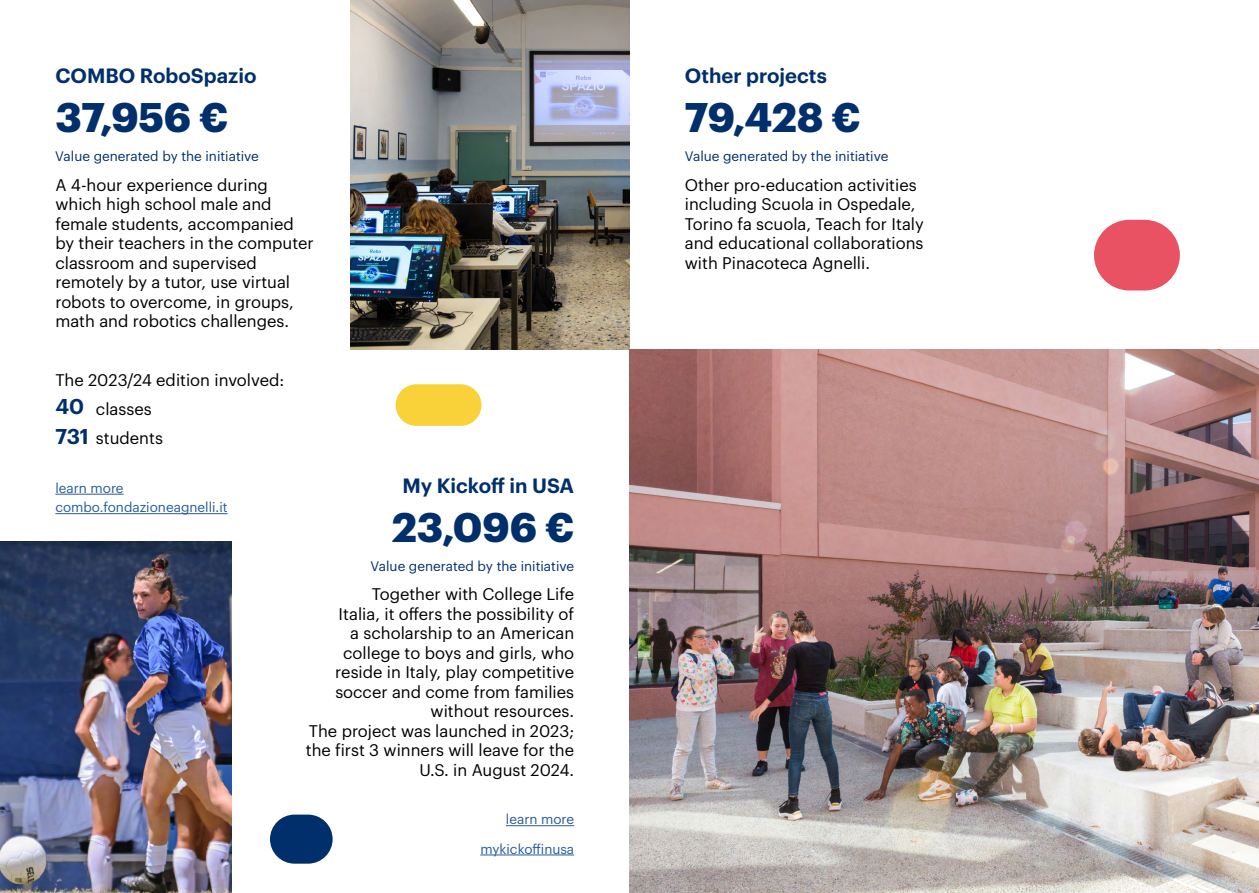
<style>
.page{position:relative;width:1259px;height:893px;background:#fff}
.page>*{position:absolute;margin:0;border:0;box-sizing:border-box;transform-origin:0 0}
.cifre_progetto{font:700 40.5px "Graphik";letter-spacing:-.005em;color:#002f6c}
.t1{font:600 21px/29.2px "Graphik";color:#002f6c}
.titolo_progetto{font:600 20.25px "Graphik";color:#002f6c}
.Testo_descrizioni_P{font:16.5px/19.5px "Graphik";color:#000}
.Citazione_grande{font:13.5px "Graphik";color:#002f6c}
.t2{font:13.5px "Graphik";color:#275b9b}
</style>
<div class="page">
<img style="left:350px;top:1px;width:279px;height:349px">
<img style="left:0;top:541px;width:232px;height:352px">
<hr style="left:55px;top:494px;width:69px;height:1px;background:#275b9b">
<hr style="left:506px;top:825px;width:68px;height:1px;background:#275b9b">
<hr style="left:55px;top:513px;width:173px;height:1px;background:#275b9b">
<hr style="left:480px;top:855px;width:94px;height:1px;background:#275b9b">
<div style="left:395px;top:384px;width:86px;height:42px;background:#f8d238;border-radius:21px"></div>
<div style="left:270px;top:815px;width:63px;height:49px;background:#002f6c;border-radius:25px"></div>
<div style="left:1094px;top:220px;width:85px;height:70px;background:#e95263;border-radius:35px"></div>
<img style="left:629px;top:350px;width:630px;height:543px">
<h3 class="titolo_progetto" style="left:55px;top:60px;width:203px">COMBO RoboSpazio</h3>
<p class="cifre_progetto" style="left:55px;top:86px;width:174px">37,956 €</p>
<p class="Citazione_grande" style="left:55px;top:146px;width:205px">Value generated by the initiative</p>
<p class="Testo_descrizioni_P" style="left:55px;top:173px;width:260px">A 4-hour experience during which high school male and female students, accompanied by their teachers in the computer classroom and supervised remotely by a tutor, use virtual robots to overcome, in groups, math and robotics challenges.</p>
<p class="Testo_descrizioni_P" style="left:96px;top:364px;width:190px;line-height:29.2px;text-indent:-41px">The 2023/24 edition involved: classes<br>students</p>
<p class="t1" style="left:55px;top:390px;width:35px">40<br>731</p>
<p class="t2" style="left:55px;top:478px;width:70px">learn more</p>
<p class="t2" style="left:55px;top:497px;width:174px">combo.fondazioneagnelli.it</p>
<h3 class="titolo_progetto" style="left:402px;top:470px;width:173px">My Kickoff in USA</h3>
<p class="cifre_progetto" style="left:392px;top:495px;width:184px">23,096 €</p>
<p class="Citazione_grande" style="left:370px;top:556px;width:205px">Value generated by the initiative</p>
<p class="Testo_descrizioni_P" style="left:335px;top:583px;width:240px;text-align:right">Together with College Life<br>Italia, it offers the possibility of a scholarship to an American college to boys and girls, who reside in Italy, play competitive soccer and come from families without resources.</p>
<p class="Testo_descrizioni_P" style="left:306px;top:719px;width:270px;text-align:right">The project was launched in 2023; the first 3 winners will leave for the<br>U.S. in August 2024.</p>
<p class="t2" style="left:506px;top:809px;width:70px">learn more</p>
<p class="t2" style="left:480px;top:839px;width:95px">mykickoffinusa</p>
<h3 class="titolo_progetto" style="left:685px;top:60px;width:143px">Other projects</h3>
<p class="cifre_progetto" style="left:685px;top:86px;width:177px">79,428 €</p>
<p class="Citazione_grande" style="left:685px;top:146px;width:205px">Value generated by the initiative</p>
<p class="Testo_descrizioni_P" style="left:685px;top:173px;width:240px">Other pro-education activities including Scuola in Ospedale,<br>Torino fa scuola, Teach for Italy and educational collaborations with Pinacoteca Agnelli.</p>
</div>
